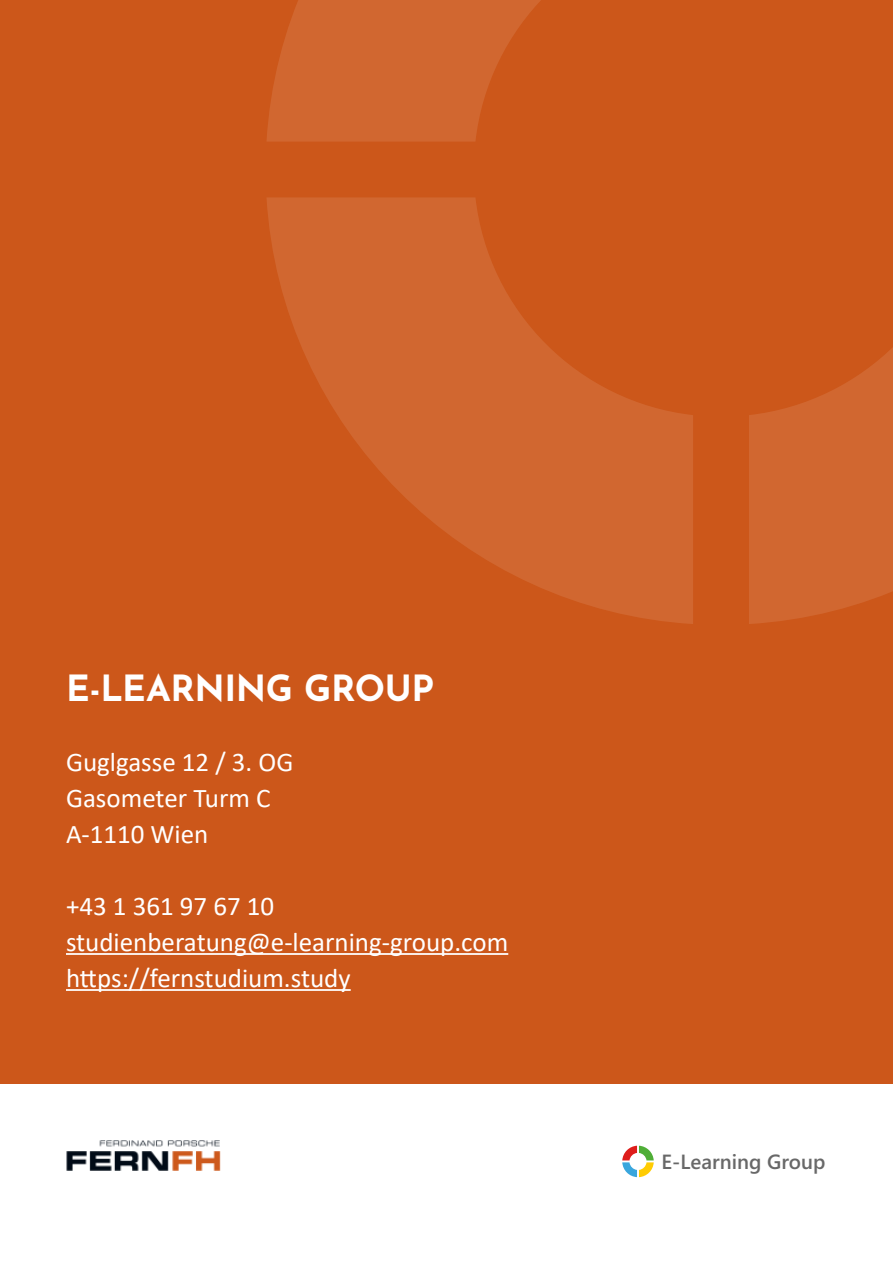
<style>
.page{position:relative;width:893px;height:1263px;background:#fff}
.page>*{position:absolute;margin:0;border:0;box-sizing:border-box;transform-origin:0 0}
.t1{font:100 36px "Josefin Sans";letter-spacing:-.015em;color:#fff}
.t2{font:27px/36px "Calibri";color:#fff}
.t3{font:600 20.55px "Segoe UI";color:#686868}
</style>
<div class="page">
<div style="left:0;top:0;width:893px;height:1084px;background:#cc571a"></div>
<hr style="left:66px;top:953px;width:442px;height:2px;background:#fff">
<hr style="left:66px;top:989px;width:285px;height:2px;background:#fff">
<svg style="left:267px;top:0;width:274px;height:142px;fill:#d16730"></svg>
<svg style="left:267px;top:197px;width:426px;height:427px;fill:#d16730"></svg>
<svg style="left:749px;top:348px;width:144px;height:276px;fill:#d16730"></svg>
<svg style="left:622px;top:1146px;width:32px;height:31px"></svg>
<img style="left:66px;top:1140px;width:155px;height:31px">
<h1 class="t1" style="left:66px;top:662px;width:370px">E-LEARNING GROUP</h1>
<p class="t2" style="left:66px;top:743px;width:229px">Guglgasse 12 / 3. OG<br>Gasometer Turm C<br>A-1110 Wien</p>
<p class="t2" style="left:66px;top:887px;width:444px">+43 1 361 97 67 10 studienberatung@e-learning-group.com https://fernstudium.study</p>
<p class="t3" style="left:662px;top:1142px;width:165px">E-Learning Group</p>
</div>
